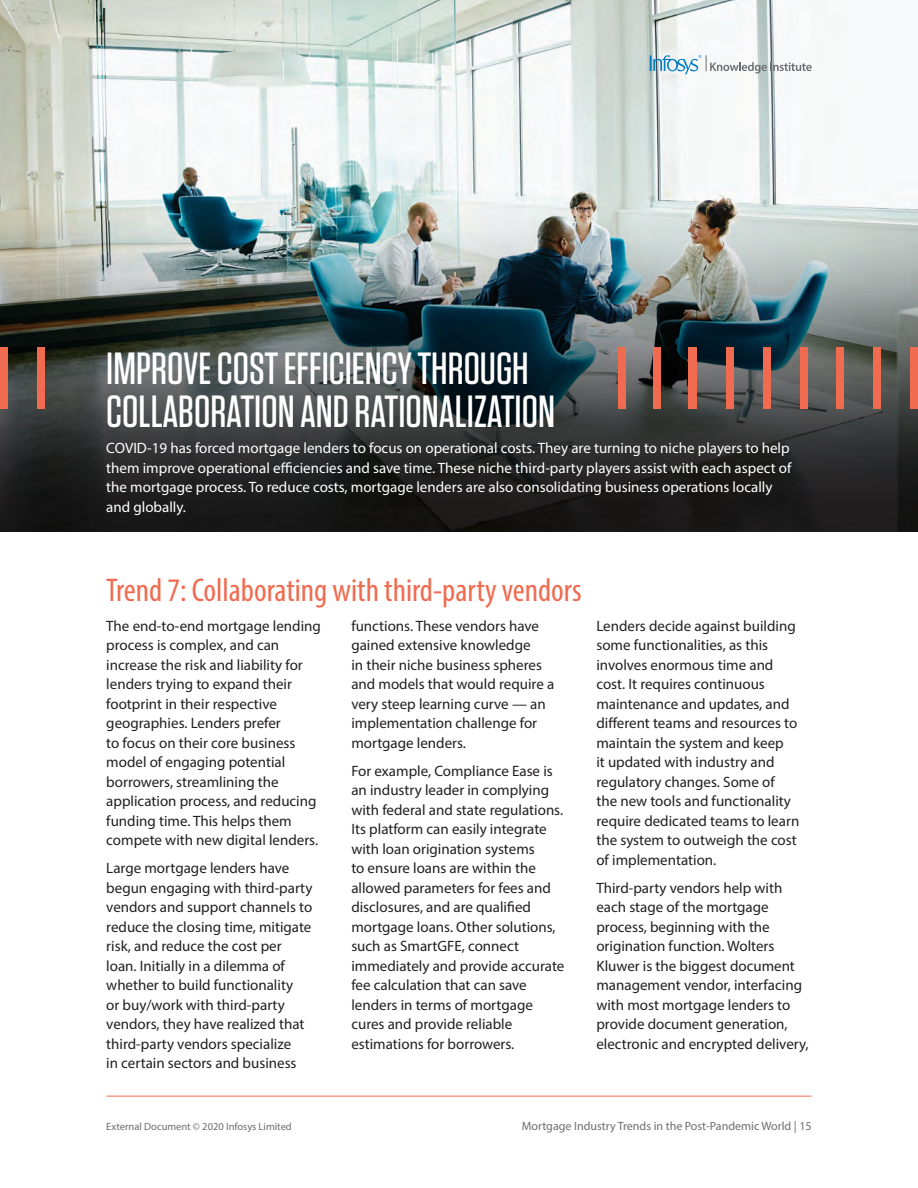
<style>
.page{position:relative;width:918px;height:1188px;background:#fff}
.page>*{position:absolute;margin:0;border:0;box-sizing:border-box;transform-origin:0 0}
.t1{font:500 45px/43.5px "Tungsten";color:#fff}
.t2{font:condensed 33px "Myriad Pro";color:#f06b4f}
.t3{font:15px/19.5px "Myriad Pro";color:#231f20}
.t4{font:15px/19.5px "Myriad Pro";color:#fff}
.t5{font:12px "Myriad Pro";color:#6c6d70}
.t6{font:10.5px "Myriad Pro";color:#6c6d70}
</style>
<div class="page">
<img style="left:0;top:0;width:918px;height:206px">
<img style="left:0;top:206px;width:918px;height:325px">
<hr style="left:106px;top:1096px;width:706px;height:1px;background:#f06b4f">
<div style="left:0;top:348px;width:7px;height:61px;background:#f06b4f"></div>
<div style="left:37px;top:348px;width:7px;height:61px;background:#f06b4f"></div>
<div style="left:874px;top:348px;width:7px;height:61px;background:#f06b4f"></div>
<div style="left:911px;top:348px;width:7px;height:61px;background:#f06b4f"></div>
<div style="left:836px;top:348px;width:8px;height:61px;background:#f06b4f"></div>
<div style="left:763px;top:348px;width:8px;height:61px;background:#f06b4f"></div>
<div style="left:800px;top:348px;width:8px;height:61px;background:#f06b4f"></div>
<div style="left:726px;top:348px;width:7px;height:61px;background:#f06b4f"></div>
<div style="left:690px;top:348px;width:7px;height:61px;background:#f06b4f"></div>
<div style="left:689px;top:348px;width:7px;height:61px;background:#f06b4f"></div>
<div style="left:654px;top:348px;width:7px;height:61px;background:#f06b4f"></div>
<div style="left:618px;top:348px;width:8px;height:61px;background:#f06b4f"></div>
<svg style="left:650px;top:55px;width:162px;height:19px"></svg>
<h1 class="t1" style="left:106px;top:347px;width:450px">IMPROVE COST EFFICIENCY THROUGH<br>COLLABORATION AND RATIONALIZATION</h1>
<p class="t4" style="left:106px;top:438px;width:687px">COVID-19 has forced mortgage lenders to focus on operational costs. They are turning to niche players to help them improve operational efficiencies and save time. These niche third-party players assist with each aspect of the mortgage process. To reduce costs, mortgage lenders are also consolidating business operations locally and globally.</p>
<h2 class="t2" style="left:106px;top:570px;width:477px">Trend 7: Collaborating with third-party vendors</h2>
<p class="t3" style="left:106px;top:616px;width:216px">The end-to-end mortgage lending process is complex, and can increase the risk and liability for lenders trying to expand their footprint in their respective geographies. Lenders prefer<br>to focus on their core business model of engaging potential borrowers, streamlining the application process, and reducing funding time. This helps them compete with new digital lenders.</p>
<p class="t3" style="left:106px;top:858px;width:208px">Large mortgage lenders have begun engaging with third-party vendors and support channels to reduce the closing time, mitigate risk, and reduce the cost per loan. Initially in a dilemma of whether to build functionality<br>or buy/work with third-party vendors, they have realized that third-party vendors specialize<br>in certain sectors and business</p>
<p class="t3" style="left:351px;top:616px;width:204px">functions. These vendors have gained extensive knowledge<br>in their niche business spheres and models that would require a very steep learning curve — an implementation challenge for mortgage lenders.</p>
<p class="t3" style="left:351px;top:761px;width:215px">For example, Compliance Ease is an industry leader in complying with federal and state regulations.<br>Its platform can easily integrate with loan origination systems<br>to ensure loans are within the allowed parameters for fees and disclosures, and are qualified mortgage loans. Other solutions, such as SmartGFE, connect immediately and provide accurate fee calculation that can save lenders in terms of mortgage cures and provide reliable estimations for borrowers.</p>
<p class="t3" style="left:596px;top:616px;width:204px">Lenders decide against building some functionalities, as this involves enormous time and cost. It requires continuous maintenance and updates, and different teams and resources to maintain the system and keep<br>it updated with industry and regulatory changes. Some of the new tools and functionality require dedicated teams to learn the system to outweigh the cost of implementation.</p>
<p class="t3" style="left:596px;top:878px;width:214px">Third-party vendors help with each stage of the mortgage process, beginning with the origination function. Wolters<br>Kluwer is the biggest document management vendor, interfacing with most mortgage lenders to provide document generation, electronic and encrypted delivery,</p>
<p class="t6" style="left:106px;top:1120px;width:187px">External Document © 2020 Infosys Limited</p>
<p class="t5" style="left:522px;top:1119px;width:291px">Mortgage Industry Trends in the Post-Pandemic World | 15</p>
</div>
